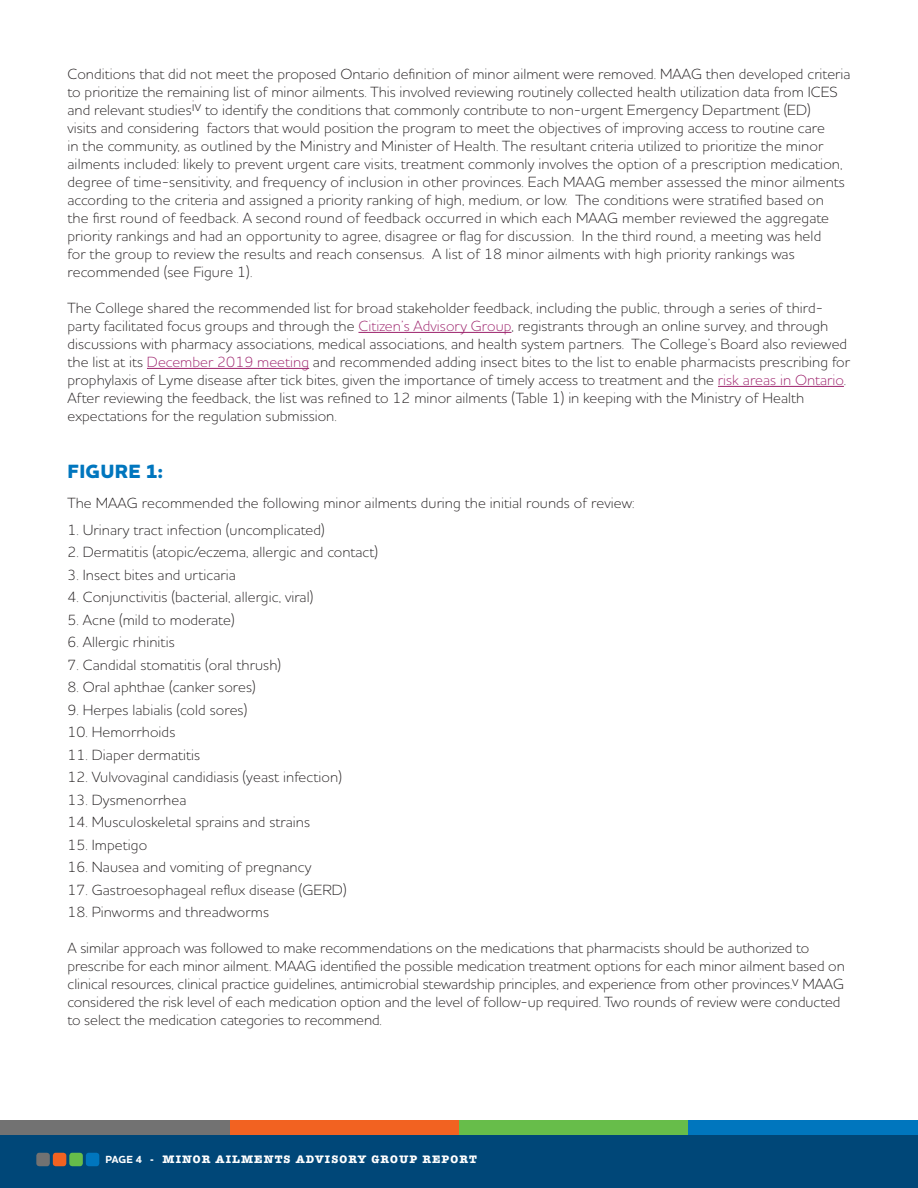
<style>
.page{position:relative;width:918px;height:1188px;background:#fff}
.page>*{position:absolute;margin:0;border:0;box-sizing:border-box;transform-origin:0 0}
.Intro_Head{font:800 19.5px "Houschka Pro";letter-spacing:.015em;color:#0076be}
.Body_text{font:300 15px/18px "Houschka Pro";letter-spacing:.005em;color:#231f20}
.t1{font:700 11.25px "American Typewriter";letter-spacing:.1em;color:#fff}
.s1{color:#9c216b}
.s2{font-family:"Houschka Pro";font-size:10.5px}
</style>
<div class="page">
<div style="left:0;top:1136px;width:918px;height:52px;background:#004778"></div>
<div style="left:36px;top:1153px;width:14px;height:13px;background:#727272;border-radius:3px"></div>
<div style="left:53px;top:1153px;width:13px;height:13px;background:#f26221;border-radius:3px"></div>
<div style="left:69px;top:1153px;width:14px;height:13px;background:#67bd4a;border-radius:3px"></div>
<div style="left:86px;top:1153px;width:13px;height:13px;background:#0076be;border-radius:3px"></div>
<div style="left:0;top:1120px;width:230px;height:16px;background:#727272"></div>
<div style="left:230px;top:1120px;width:229px;height:16px;background:#f26221"></div>
<div style="left:459px;top:1120px;width:230px;height:16px;background:#67bd4a"></div>
<div style="left:689px;top:1120px;width:229px;height:16px;background:#0076be"></div>
<hr style="left:358px;top:332px;width:154px;height:1px;background:#9c216b">
<hr style="left:147px;top:368px;width:162px;height:1px;background:#9c216b">
<hr style="left:718px;top:386px;width:126px;height:1px;background:#9c216b">
<p class="Body_text" style="left:68px;top:64px;width:784px">Conditions that did not meet the proposed Ontario definition of minor ailment were removed. MAAG then developed criteria to prioritize the remaining list of minor ailments. This involved reviewing routinely collected health utilization data from ICES and relevant studiesiv to identify the conditions that commonly contribute to non-urgent Emergency Department (ED)<br>visits and considering factors that would position the program to meet the objectives of improving access to routine care<br>in the community, as outlined by the Ministry and Minister of Health. The resultant criteria utilized to prioritize the minor ailments included: likely to prevent urgent care visits, treatment commonly involves the option of a prescription medication, degree of time-sensitivity, and frequency of inclusion in other provinces. Each MAAG member assessed the minor ailments according to the criteria and assigned a priority ranking of high, medium, or low. The conditions were stratified based on<br>the first round of feedback. A second round of feedback occurred in which each MAAG member reviewed the aggregate priority rankings and had an opportunity to agree, disagree or flag for discussion. In the third round, a meeting was held<br>for the group to review the results and reach consensus. A list of 18 minor ailments with high priority rankings was recommended (see Figure 1).</p>
<p class="Body_text" style="left:68px;top:298px;width:784px">The College shared the recommended list for broad stakeholder feedback, including the public, through a series of third&shy;party facilitated focus groups and through the <span class="s1">Citizen’s Advisory Group</span>, registrants through an online survey, and through discussions with pharmacy associations, medical associations, and health system partners. The College’s Board also reviewed the list at its <span class="s1">December 2019 meeting</span> and recommended adding insect bites to the list to enable pharmacists prescribing for prophylaxis of Lyme disease after tick bites, given the importance of timely access to treatment and the <span class="s1">risk areas in Ontario</span>.<br>After reviewing the feedback, the list was refined to 12 minor ailments (Table 1) in keeping with the Ministry of Health expectations for the regulation submission.</p>
<p class="Intro_Head" style="left:68px;top:459px;width:97px">FIGURE 1:</p>
<p class="Body_text" style="left:68px;top:493px;width:569px">The MAAG recommended the following minor ailments during the initial rounds of review:</p>
<p class="Body_text" style="left:68px;top:520px;width:259px">1. Urinary tract infection (uncomplicated)</p>
<p class="Body_text" style="left:68px;top:543px;width:312px">2. Dermatitis (atopic/eczema, allergic and contact)</p>
<p class="Body_text" style="left:68px;top:565px;width:170px">3. Insect bites and urticaria</p>
<p class="Body_text" style="left:68px;top:588px;width:247px">4. Conjunctivitis (bacterial, allergic, viral)</p>
<p class="Body_text" style="left:68px;top:610px;width:169px">5. Acne (mild to moderate)</p>
<p class="Body_text" style="left:68px;top:633px;width:109px">6. Allergic rhinitis</p>
<p class="Body_text" style="left:68px;top:655px;width:215px">7. Candidal stomatitis (oral thrush)</p>
<p class="Body_text" style="left:68px;top:678px;width:190px">8. Oral aphthae (canker sores)</p>
<p class="Body_text" style="left:68px;top:700px;width:181px">9. Herpes labialis (cold sores)</p>
<p class="Body_text" style="left:68px;top:723px;width:109px">10. Hemorrhoids</p>
<p class="Body_text" style="left:68px;top:745px;width:134px">11. Diaper dermatitis</p>
<p class="Body_text" style="left:68px;top:768px;width:276px">12. Vulvovaginal candidiasis (yeast infection)</p>
<p class="Body_text" style="left:68px;top:790px;width:120px">13. Dysmenorrhea</p>
<p class="Body_text" style="left:68px;top:813px;width:244px">14. Musculoskeletal sprains and strains</p>
<p class="Body_text" style="left:68px;top:835px;width:81px">15. Impetigo</p>
<p class="Body_text" style="left:68px;top:858px;width:246px">16. Nausea and vomiting of pregnancy</p>
<p class="Body_text" style="left:68px;top:880px;width:281px">17. Gastroesophageal reflux disease (GERD)</p>
<p class="Body_text" style="left:68px;top:903px;width:203px">18. Pinworms and threadworms</p>
<p class="Body_text" style="left:68px;top:939px;width:779px">A similar approach was followed to make recommendations on the medications that pharmacists should be authorized to prescribe for each minor ailment. MAAG identified the possible medication treatment options for each minor ailment based on clinical resources, clinical practice guidelines, antimicrobial stewardship principles, and experience from other provinces.v MAAG considered the risk level of each medication option and the level of follow-up required. Two rounds of review were conducted to select the medication categories to recommend.</p>
<p class="t1" style="left:105px;top:1150px;width:373px"><span class="s2">PAGE 4</span> - MINOR AILMENTS ADVISORY GROUP REPORT</p>
</div>
